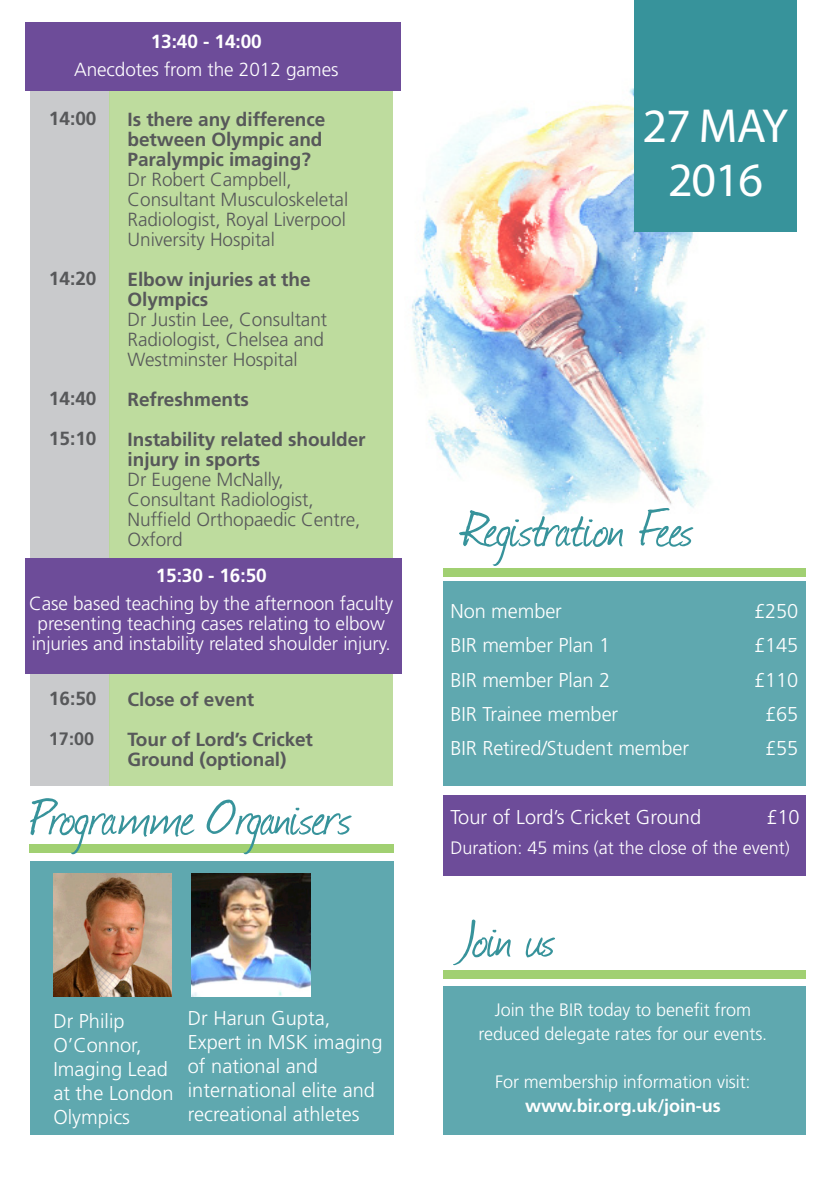
<style>
.page{position:relative;width:840px;height:1191px;background:#fff}
.page>*{position:absolute;margin:0;border:0;box-sizing:border-box;transform-origin:0 0}
.t1{font:60px "Journal";letter-spacing:-.015em;color:#37939b}
.t2{font:48px "Myriad Pro";letter-spacing:-.025em;color:#fff}
.t3{font:300 20px/24px "Frutiger LT";color:#fff}
.t4{font:300 19px/20px "Frutiger LT";letter-spacing:-.005em;color:#57585a}
.t5{font:700 19px/20px "Frutiger LT";letter-spacing:-.005em;color:#57585a}
.t6{font:300 19px/20px "Frutiger LT";letter-spacing:-.005em;color:#fff;text-align:center}
.t7{font:700 19px "Frutiger LT";letter-spacing:-.005em;color:#fff}
.t8{font:300 18px/24px "Frutiger LT";letter-spacing:-.005em;color:#fff;text-align:center}
.t9{font:700 18px "Frutiger LT";letter-spacing:-.005em;color:#fff}
.t10{font:700 18px "Frutiger LT";color:#57585a}
</style>
<div class="page">
<img style="left:411px;top:88px;width:318px;height:428px">
<div style="left:634px;top:0;width:162px;height:231px;background:#37939b"></div>
<div style="left:443px;top:581px;width:361px;height:204px;background:#5fa8af"></div>
<div style="left:443px;top:568px;width:362px;height:9px;background:#a1d072"></div>
<div style="left:443px;top:986px;width:361px;height:149px;background:#5fa8af"></div>
<div style="left:442px;top:969px;width:362px;height:9px;background:#a1d072"></div>
<div style="left:443px;top:795px;width:362px;height:81px;background:#6d4c99"></div>
<div style="left:31px;top:861px;width:362px;height:274px;background:#5fa8af"></div>
<div style="left:29px;top:844px;width:364px;height:9px;background:#a1d072"></div>
<img style="left:53px;top:874px;width:119px;height:122px">
<img style="left:191px;top:874px;width:119px;height:122px">
<div style="left:30px;top:29px;width:79px;height:756px;background:#c9cacc"></div>
<div style="left:109px;top:29px;width:283px;height:756px;background:#bedc9e"></div>
<div style="left:25px;top:558px;width:376px;height:115px;background:#6d4c99"></div>
<div style="left:25px;top:23px;width:375px;height:68px;background:#6d4c99"></div>
<p class="t7" style="left:151px;top:30px;width:112px">13:40 - 14:00</p>
<p class="t6" style="left:74px;top:60px;width:266px">Anecdotes from the 2012 games</p>
<p class="t5" style="left:49px;top:108px;width:49px">14:00</p>
<p class="t5" style="left:49px;top:268px;width:49px">14:20</p>
<p class="t5" style="left:49px;top:388px;width:49px">14:40</p>
<p class="t5" style="left:49px;top:428px;width:49px">15:10</p>
<p class="t5" style="left:127px;top:109px;width:199px">Is there any difference between Olympic and<br>Paralympic imaging?</p>
<p class="t4" style="left:127px;top:170px;width:222px">Dr Robert Campbell,<br>Consultant Musculoskeletal<br>Radiologist, Royal Liverpool<br>University Hospital</p>
<p class="t5" style="left:127px;top:269px;width:184px">Elbow injuries at the<br>Olympics</p>
<p class="t4" style="left:127px;top:310px;width:201px">Dr Justin Lee, Consultant<br>Radiologist, Chelsea and<br>Westminster Hospital</p>
<p class="t5" style="left:127px;top:389px;width:123px">Refreshments</p>
<p class="t5" style="left:127px;top:429px;width:239px">Instability related shoulder injury in sports</p>
<p class="t4" style="left:127px;top:470px;width:234px">Dr Eugene McNally,<br>Consultant Radiologist,<br>Nuffield Orthopaedic Centre,<br>Oxford</p>
<p class="t7" style="left:156px;top:564px;width:112px">15:30 - 16:50</p>
<p class="t6" style="left:29px;top:593px;width:365px">Case based teaching by the afternoon faculty presenting teaching cases relating to elbow injuries and instability related shoulder injury.</p>
<p class="t5" style="left:49px;top:688px;width:49px">16:50</p>
<p class="t10" style="left:49px;top:728px;width:47px">17:00</p>
<p class="t5" style="left:127px;top:689px;width:128px">Close of event</p>
<p class="t5" style="left:127px;top:729px;width:187px">Tour of Lord’s Cricket<br>Ground (optional)</p>
<p class="t1" style="left:30px;top:776px;width:323px">Programme Organisers</p>
<p class="t3" style="left:53px;top:1009px;width:122px">Dr Philip<br>O’Connor,<br>Imaging Lead at the London<br>Olympics</p>
<p class="t3" style="left:188px;top:1006px;width:144px">Dr Harun Gupta,</p>
<p class="t3" style="left:188px;top:1030px;width:196px">Expert in MSK imaging of national and international elite and recreational athletes</p>
<p class="t2" style="left:642px;top:96px;width:147px">27 MAY</p>
<p class="t2" style="left:667px;top:150px;width:96px">2016</p>
<p class="t1" style="left:462px;top:488px;width:232px">Registration Fees</p>
<p class="t3" style="left:450px;top:600px;width:113px">Non member</p>
<p class="t3" style="left:753px;top:600px;width:46px">£250</p>
<p class="t3" style="left:450px;top:634px;width:161px">BIR member Plan 1</p>
<p class="t3" style="left:753px;top:634px;width:46px">£145</p>
<p class="t3" style="left:450px;top:668px;width:161px">BIR member Plan 2</p>
<p class="t3" style="left:753px;top:668px;width:46px">£110</p>
<p class="t3" style="left:450px;top:702px;width:169px">BIR Trainee member</p>
<p class="t3" style="left:764px;top:702px;width:35px">£65</p>
<p class="t3" style="left:450px;top:736px;width:240px">BIR Retired/Student member</p>
<p class="t3" style="left:764px;top:736px;width:35px">£55</p>
<p class="t3" style="left:450px;top:805px;width:252px">Tour of Lord’s Cricket Ground</p>
<p class="t3" style="left:766px;top:805px;width:35px">£10</p>
<p class="t8" style="left:450px;top:835px;width:341px">Duration: 45 mins (at the close of the event)</p>
<p class="t1" style="left:462px;top:898px;width:94px">Join us</p>
<p class="t8" style="left:478px;top:998px;width:290px">Join the BIR today to benefit from reduced delegate rates for our events.</p>
<p class="t8" style="left:495px;top:1070px;width:257px">For membership information visit:</p>
<p class="t9" style="left:525px;top:1095px;width:197px">www.bir.org.uk/join-us</p>
</div>
